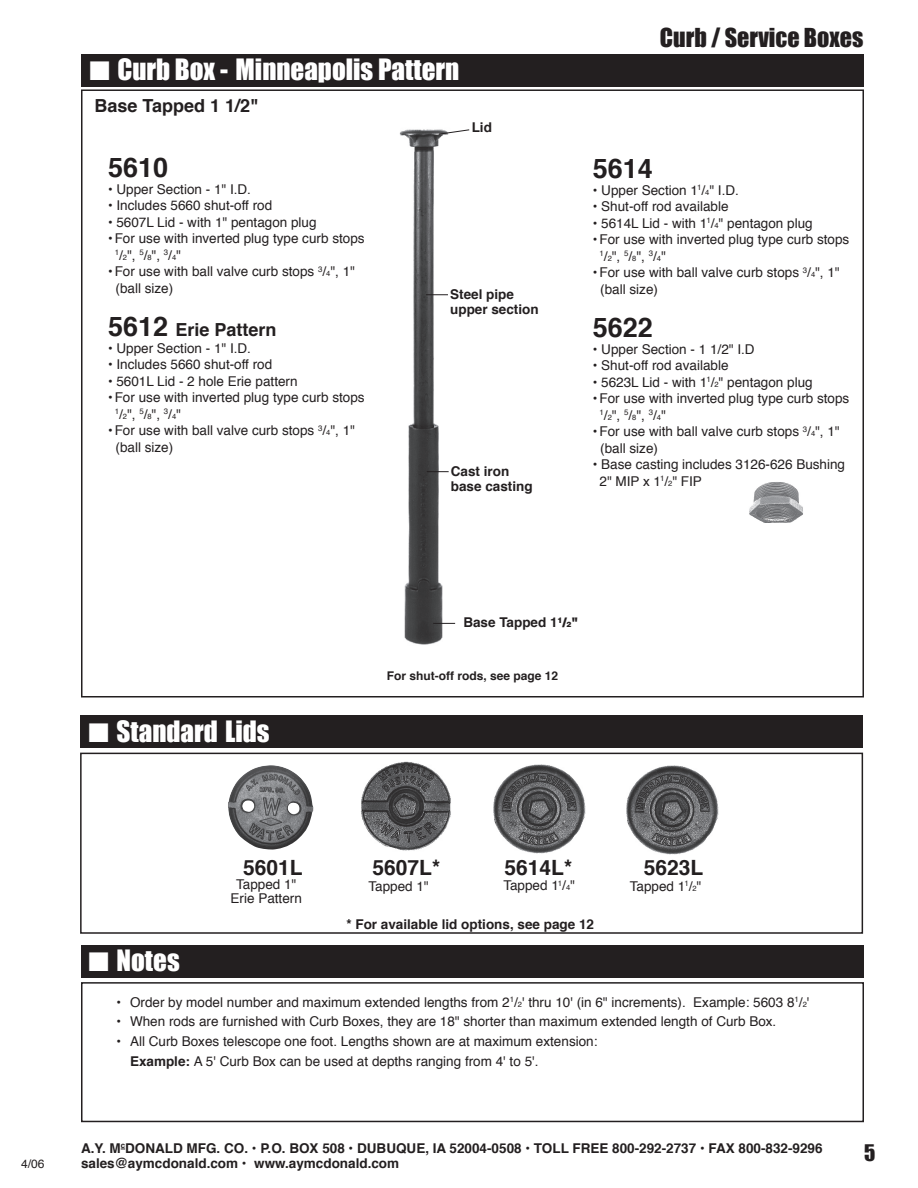
<style>
.page{position:relative;width:918px;height:1188px;background:#fff}
.page>*{position:absolute;margin:0;border:0;box-sizing:border-box;transform-origin:0 0}
.t1{font:27px "Impact";color:#fff}
.t2{font:700 27px "Helvetica";color:#231f20}
.t3{font:24px "Impact";color:#231f20}
.t4{font:700 21px "Helvetica";color:#231f20}
.t5{font:21px "Impact";color:#231f20}
.t6{font:700 18px "Helvetica";color:#231f20}
.t7{font:13.5px/16.5px "Helvetica";color:#231f20}
.t8{font:700 13.5px/15px "Helvetica";color:#231f20}
.t9{font:700 12px "Helvetica";color:#231f20}
.t10{font:12px "Helvetica";color:#231f20}
.s1{font-size:7.5px}
.s2{font-size:27px}
.s3{font-weight:900}
.s4{font-weight:900;font-size:7.5px}
.s5{font-weight:700}
</style>
<div class="page">
<div style="left:81px;top:945px;width:783px;height:33px;background:#231f20"></div>
<div style="left:81px;top:982px;width:783px;height:140px;border:2px solid #231f20"></div>
<div style="left:81px;top:54px;width:783px;height:33px;background:#231f20"></div>
<img style="left:399px;top:129px;width:53px;height:516px">
<svg style="left:438px;top:129px;width:32px;height:6px"></svg>
<svg style="left:426px;top:294px;width:22px;height:1px"></svg>
<svg style="left:427px;top:471px;width:22px;height:1px"></svg>
<svg style="left:433px;top:623px;width:22px;height:1px"></svg>
<img style="left:749px;top:482px;width:54px;height:41px">
<div style="left:80px;top:716px;width:783px;height:32px;background:#231f20"></div>
<div style="left:80px;top:753px;width:783px;height:181px;border:2px solid #231f20"></div>
<img style="left:627px;top:765px;width:92px;height:89px">
<img style="left:494px;top:765px;width:91px;height:89px">
<img style="left:361px;top:761px;width:90px;height:90px">
<img style="left:228px;top:765px;width:85px;height:85px">
<h1 class="t1" style="left:89px;top:53px;width:371px">■ Curb Box - Minneapolis Pattern</h1>
<h3 class="t6" style="left:94px;top:89px;width:166px">Base Tapped 1 1/2"</h3>
<h1 class="t2" style="left:108px;top:143px;width:62px">5610</h1>
<p class="t7" style="left:108px;top:180px;width:145px">• Upper Section - 1" I.D.</p>
<p class="t7" style="left:108px;top:197px;width:166px">• Includes 5660 shut-off rod</p>
<p class="t7" style="left:108px;top:213px;width:210px">• 5607L Lid - with 1" pentagon plug</p>
<p class="t7" style="left:115px;top:230px;width:251px;text-indent:-7px">• For use with inverted plug type curb stops<br><sup>1</sup>/<span class="s1">2</span>", <sup>5</sup>/<span class="s1">8</span>", <sup>3</sup>/<span class="s1">4</span>"</p>
<p class="t7" style="left:116px;top:263px;width:241px;text-indent:-8px">• For use with ball valve curb stops <sup>3</sup>/<span class="s1">4</span>", 1" (ball size)</p>
<h3 class="t6" style="left:108px;top:314px;width:170px"><span class="s2">5612</span> Erie Pattern</h3>
<p class="t7" style="left:108px;top:339px;width:145px">• Upper Section - 1" I.D.</p>
<p class="t7" style="left:108px;top:356px;width:166px">• Includes 5660 shut-off rod</p>
<p class="t7" style="left:108px;top:372px;width:191px">• 5601L Lid - 2 hole Erie pattern</p>
<p class="t7" style="left:115px;top:389px;width:251px;text-indent:-7px">• For use with inverted plug type curb stops<br><sup>1</sup>/<span class="s1">2</span>", <sup>5</sup>/<span class="s1">8</span>", <sup>3</sup>/<span class="s1">4</span>"</p>
<p class="t7" style="left:116px;top:422px;width:241px;text-indent:-8px">• For use with ball valve curb stops <sup>3</sup>/<span class="s1">4</span>", 1" (ball size)</p>
<p class="t8" style="left:472px;top:119px;width:22px">Lid</p>
<p class="t8" style="left:450px;top:286px;width:90px">Steel pipe upper section</p>
<p class="t8" style="left:451px;top:463px;width:83px">Cast iron base casting</p>
<h2 class="t3" style="left:660px;top:23px;width:205px">Curb / Service Boxes</h2>
<h1 class="t2" style="left:593px;top:144px;width:62px">5614</h1>
<p class="t7" style="left:593px;top:181px;width:148px">• Upper Section 1<sup>1</sup>/<span class="s1">4</span>" I.D.</p>
<p class="t7" style="left:593px;top:198px;width:137px">• Shut-off rod available</p>
<p class="t7" style="left:593px;top:214px;width:221px">• 5614L Lid - with 1<sup>1</sup>/<span class="s1">4</span>" pentagon plug</p>
<p class="t7" style="left:600px;top:231px;width:251px;text-indent:-7px">• For use with inverted plug type curb stops<br><sup>1</sup>/<span class="s1">2</span>", <sup>5</sup>/<span class="s1">8</span>", <sup>3</sup>/<span class="s1">4</span>"</p>
<p class="t7" style="left:600px;top:264px;width:241px;text-indent:-8px">• For use with ball valve curb stops <sup>3</sup>/<span class="s1">4</span>", 1" (ball size)</p>
<h1 class="t2" style="left:593px;top:303px;width:62px">5622</h1>
<p class="t7" style="left:593px;top:340px;width:163px">• Upper Section - 1 1/2" I.D</p>
<p class="t7" style="left:593px;top:357px;width:137px">• Shut-off rod available</p>
<p class="t7" style="left:593px;top:373px;width:221px">• 5623L Lid - with 1<sup>1</sup>/<span class="s1">2</span>" pentagon plug</p>
<p class="t7" style="left:600px;top:390px;width:251px;text-indent:-7px">• For use with inverted plug type curb stops<br><sup>1</sup>/<span class="s1">2</span>", <sup>5</sup>/<span class="s1">8</span>", <sup>3</sup>/<span class="s1">4</span>"</p>
<p class="t7" style="left:600px;top:423px;width:241px;text-indent:-8px">• For use with ball valve curb stops <sup>3</sup>/<span class="s1">4</span>", 1" (ball size)</p>
<p class="t7" style="left:600px;top:456px;width:247px;text-indent:-7px">• Base casting includes 3126-626 Bushing<br>2" MIP x 1<sup>1</sup>/<span class="s1">2</span>" FIP</p>
<h1 class="t1" style="left:88px;top:715px;width:183px">■ Standard Lids</h1>
<p class="t8" style="left:463px;top:614px;width:117px">Base Tapped 1<sup>1</sup><span class="s3">/</span><span class="s4">2</span><span class="s3">"</span></p>
<p class="t9" style="left:387px;top:665px;width:173px">For shut-off rods, see page 12</p>
<h3 class="t4" style="left:243px;top:849px;width:61px">5601L</h3>
<h3 class="t4" style="left:372px;top:849px;width:69px">5607L*</h3>
<h3 class="t4" style="left:504px;top:849px;width:69px">5614L*</h3>
<h3 class="t4" style="left:644px;top:849px;width:61px">5623L</h3>
<h1 class="t1" style="left:88px;top:944px;width:93px">■ Notes</h1>
<p class="t7" style="left:231px;top:877px;width:73px;line-height:13.5px;text-align:center">Tapped 1"<br>Erie Pattern</p>
<p class="t7" style="left:368px;top:878px;width:62px">Tapped 1"</p>
<p class="t7" style="left:503px;top:877px;width:73px">Tapped 1<sup>1</sup>/<span class="s1">4</span>"</p>
<p class="t7" style="left:630px;top:878px;width:73px">Tapped 1<sup>1</sup>/<span class="s1">2</span>"</p>
<p class="t8" style="left:346px;top:916px;width:249px">* For available lid options, see page 12</p>
<p class="t7" style="left:117px;top:993px;width:694px">• Order by model number and maximum extended lengths from 2<sup>1</sup>/<span class="s1">2</span>' thru 10' (in 6" increments). Example: 5603 8<sup>1</sup>/<span class="s1">2</span>'</p>
<p class="t7" style="left:117px;top:1013px;width:661px">• When rods are furnished with Curb Boxes, they are 18" shorter than maximum extended length of Curb Box.</p>
<p class="t7" style="left:130px;top:1031px;width:469px;line-height:19.6px;text-indent:-13px">• All Curb Boxes telescope one foot. Lengths shown are at maximum extension:<br><span class="s5">Example:</span> A 5' Curb Box can be used at depths ranging from 4' to 5'.</p>
<p class="t8" style="left:81px;top:1140px;width:743px">A.Y. M<sup>c</sup>DONALD MFG. CO. • P.O. BOX 508 • DUBUQUE, IA 52004-0508 • TOLL FREE 800-292-2737 • FAX 800-832-9296</p>
<p class="t10" style="left:21px;top:1153px;width:25px">4/06</p>
<p class="t8" style="left:81px;top:1155px;width:320px">sales@aymcdonald.com • www.aymcdonald.com</p>
<h3 class="t5" style="left:864px;top:1140px;width:13px">5</h3>
</div>
